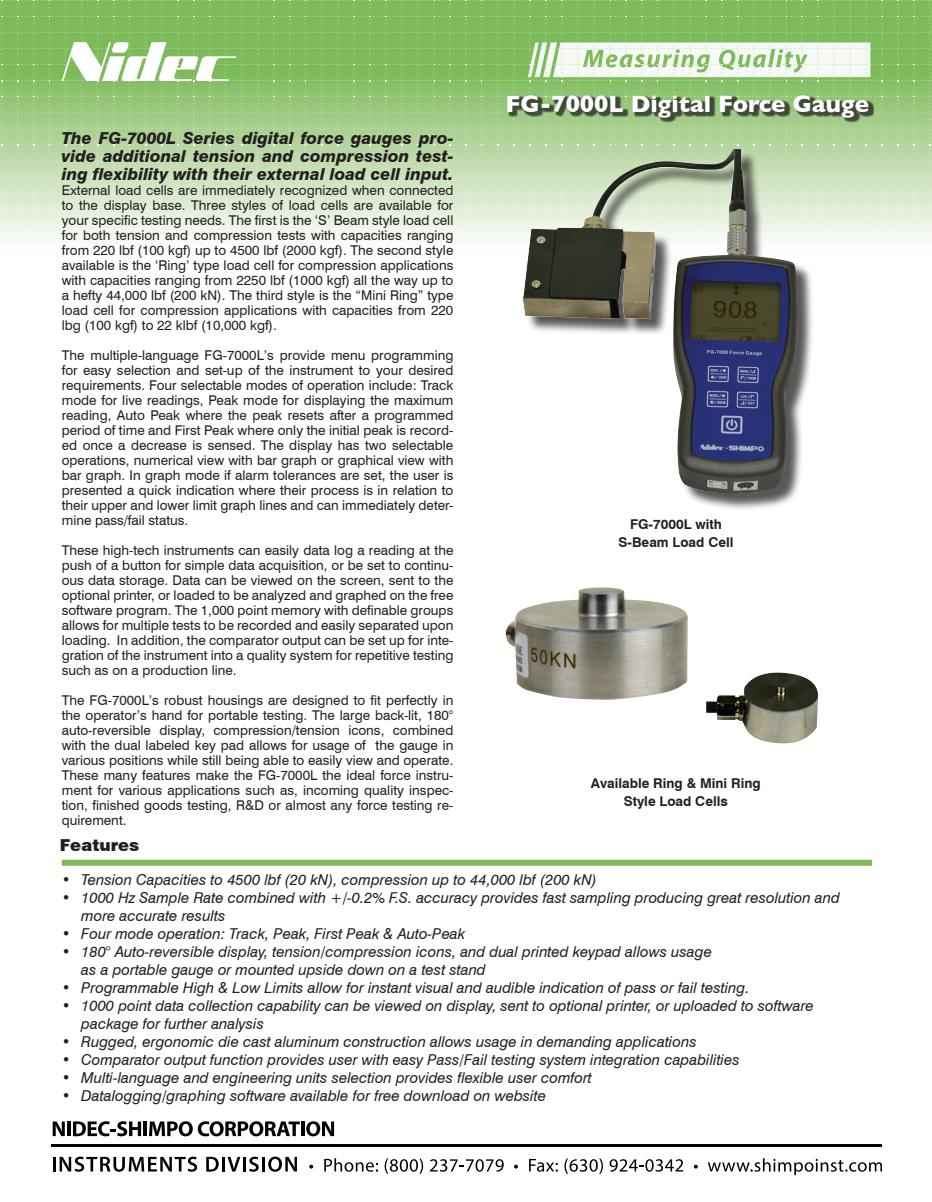
<style>
.page{position:relative;width:932px;height:1202px;background:#fff}
.page>*{position:absolute;margin:0;border:0;box-sizing:border-box;transform-origin:0 0}
.t1{font:700 24px "Gill Sans";color:#fff}
.t2{font:italic 800 16.5px/18px "Swiss 721 BT";color:#231f20;text-align:justify}
.t3{font:900 16.5px "Swiss 721 BT";color:#231f20}
.t4{font:italic 15px "Swiss 721 BT";color:#231f20}
.t5{font:13.5px/15px "Swiss 721 BT";color:#231f20;text-align:justify}
.t6{font:700 13.5px/18px "Swiss 721 BT";color:#231f20;text-align:center}
</style>
<div class="page">
<svg style="left:0;top:0;width:932px;height:240px;background:#add296"></svg>
<hr style="left:51px;top:1144px;width:831px;height:2px;background:#010101">
<svg style="left:53px;top:1156px;width:144px;height:15px"></svg>
<svg style="left:206px;top:1157px;width:13px;height:14px"></svg>
<hr style="left:222px;top:1157px;width:3px;height:14px;background:#010101">
<svg style="left:227px;top:1157px;width:13px;height:14px"></svg>
<hr style="left:243px;top:1157px;width:3px;height:14px;background:#010101">
<svg style="left:249px;top:1156px;width:10px;height:15px"></svg>
<hr style="left:262px;top:1157px;width:3px;height:14px;background:#010101">
<svg style="left:268px;top:1156px;width:29px;height:15px"></svg>
<svg style="left:309px;top:1164px;width:4px;height:4px"></svg>
<svg style="left:324px;top:1158px;width:54px;height:13px"></svg>
<svg style="left:385px;top:1158px;width:38px;height:16px"></svg>
<svg style="left:430px;top:1159px;width:74px;height:12px"></svg>
<svg style="left:514px;top:1164px;width:4px;height:4px"></svg>
<svg style="left:529px;top:1159px;width:29px;height:12px"></svg>
<svg style="left:564px;top:1158px;width:39px;height:16px"></svg>
<svg style="left:609px;top:1159px;width:74px;height:12px"></svg>
<svg style="left:694px;top:1164px;width:4px;height:4px"></svg>
<svg style="left:708px;top:1158px;width:174px;height:17px"></svg>
<svg style="left:53px;top:1121px;width:12px;height:15px"></svg>
<hr style="left:67px;top:1121px;width:4px;height:15px;background:#010101">
<svg style="left:73px;top:1121px;width:68px;height:15px"></svg>
<hr style="left:144px;top:1121px;width:3px;height:15px;background:#010101">
<svg style="left:149px;top:1121px;width:151px;height:15px"></svg>
<hr style="left:301px;top:1121px;width:3px;height:15px;background:#010101">
<svg style="left:306px;top:1121px;width:28px;height:15px"></svg>
<div style="left:507px;top:96px;width:367px;height:27px;background:#231f20;opacity:.75"></div>
<div style="left:62px;top:860px;width:810px;height:6px;background:#7dbb5a"></div>
<div style="left:525px;top:151px;width:289px;height:360px;background:#231f20;opacity:.75"></div>
<img style="left:522px;top:149px;width:275px;height:345px">
<img style="left:505px;top:587px;width:183px;height:113px">
<img style="left:706px;top:672px;width:113px;height:72px">
<p class="t2" style="left:62px;top:129px;width:393px">The FG-7000L Series digital force gauges pro&shy;vide additional tension and compression test&shy;ing flexibility with their external load cell input.</p>
<p class="t5" style="left:62px;top:182px;width:393px">External load cells are immediately recognized when connected to the display base. Three styles of load cells are available for your specific testing needs. The first is the ‘S’ Beam style load cell for both tension and compression tests with capacities ranging from 220 lbf (100 kgf) up to 4500 lbf (2000 kgf). The second style available is the ‘Ring’ type load cell for compression applications with capacities ranging from 2250 lbf (1000 kgf) all the way up to a hefty 44,000 lbf (200 kN). The third style is the “Mini Ring” type load cell for compression applications with capacities from 220 lbg (100 kgf) to 22 klbf (10,000 kgf).</p>
<p class="t5" style="left:62px;top:347px;width:393px">The multiple-language FG-7000L’s provide menu programming for easy selection and set-up of the instrument to your desired requirements. Four selectable modes of operation include: Track mode for live readings, Peak mode for displaying the maximum reading, Auto Peak where the peak resets after a programmed period of time and First Peak where only the initial peak is record&shy;ed once a decrease is sensed. The display has two selectable operations, numerical view with bar graph or graphical view with bar graph. In graph mode if alarm tolerances are set, the user is presented a quick indication where their process is in relation to their upper and lower limit graph lines and can immediately deter&shy;mine pass/fail status.</p>
<p class="t5" style="left:62px;top:542px;width:393px">These high-tech instruments can easily data log a reading at the push of a button for simple data acquisition, or be set to continu&shy;ous data storage. Data can be viewed on the screen, sent to the optional printer, or loaded to be analyzed and graphed on the free software program. The 1,000 point memory with definable groups allows for multiple tests to be recorded and easily separated upon loading. In addition, the comparator output can be set up for inte&shy;gration of the instrument into a quality system for repetitive testing such as on a production line.</p>
<p class="t5" style="left:62px;top:692px;width:393px">The FG-7000L’s robust housings are designed to fit perfectly in the operator’s hand for portable testing. The large back-lit, 180° auto-reversible display, compression/tension icons, combined with the dual labeled key pad allows for usage of the gauge in various positions while still being able to easily view and operate.<br>These many features make the FG-7000L the ideal force instru&shy;ment for various applications such as, incoming quality inspec&shy;tion, finished goods testing, R&amp;D or almost any force testing re&shy;quirement.</p>
<p class="t3" style="left:60px;top:835px;width:81px">Features</p>
<p class="t1" style="left:505px;top:85px;width:365px">FG-7000L Digital Force Gauge</p>
<p class="t6" style="left:630px;top:515px;width:93px">FG-7000L with</p>
<p class="t6" style="left:618px;top:533px;width:117px">S-Beam Load Cell</p>
<p class="t6" style="left:591px;top:774px;width:171px">Available Ring &amp; Mini Ring<br>Style Load Cells</p>
<p class="t4" style="left:62px;top:870px;width:536px">• Tension Capacities to 4500 lbf (20 kN), compression up to 44,000 lbf (200 kN)</p>
<p class="t4" style="left:62px;top:888px;width:779px">• 1000 Hz Sample Rate combined with +/-0.2% F.S. accuracy provides fast sampling producing great resolution and</p>
<p class="t4" style="left:81px;top:906px;width:146px">more accurate results</p>
<p class="t4" style="left:62px;top:924px;width:405px">• Four mode operation: Track, Peak, First Peak &amp; Auto-Peak</p>
<p class="t4" style="left:62px;top:942px;width:652px">• 180° Auto-reversible display, tension/compression icons, and dual printed keypad allows usage</p>
<p class="t4" style="left:81px;top:960px;width:406px">as a portable gauge or mounted upside down on a test stand</p>
<p class="t4" style="left:62px;top:978px;width:689px">• Programmable High &amp; Low Limits allow for instant visual and audible indication of pass or fail testing.</p>
<p class="t4" style="left:62px;top:996px;width:753px">• 1000 point data collection capability can be viewed on display, sent to optional printer, or uploaded to software</p>
<p class="t4" style="left:81px;top:1014px;width:184px">package for further analysis</p>
<p class="t4" style="left:62px;top:1032px;width:636px">• Rugged, ergonomic die cast aluminum construction allows usage in demanding applications</p>
<p class="t4" style="left:62px;top:1050px;width:679px">• Comparator output function provides user with easy Pass/Fail testing system integration capabilities</p>
<p class="t4" style="left:62px;top:1068px;width:531px">• Multi-language and engineering units selection provides flexible user comfort</p>
<p class="t4" style="left:62px;top:1086px;width:486px">• Datalogging/graphing software available for free download on website</p>
</div>
